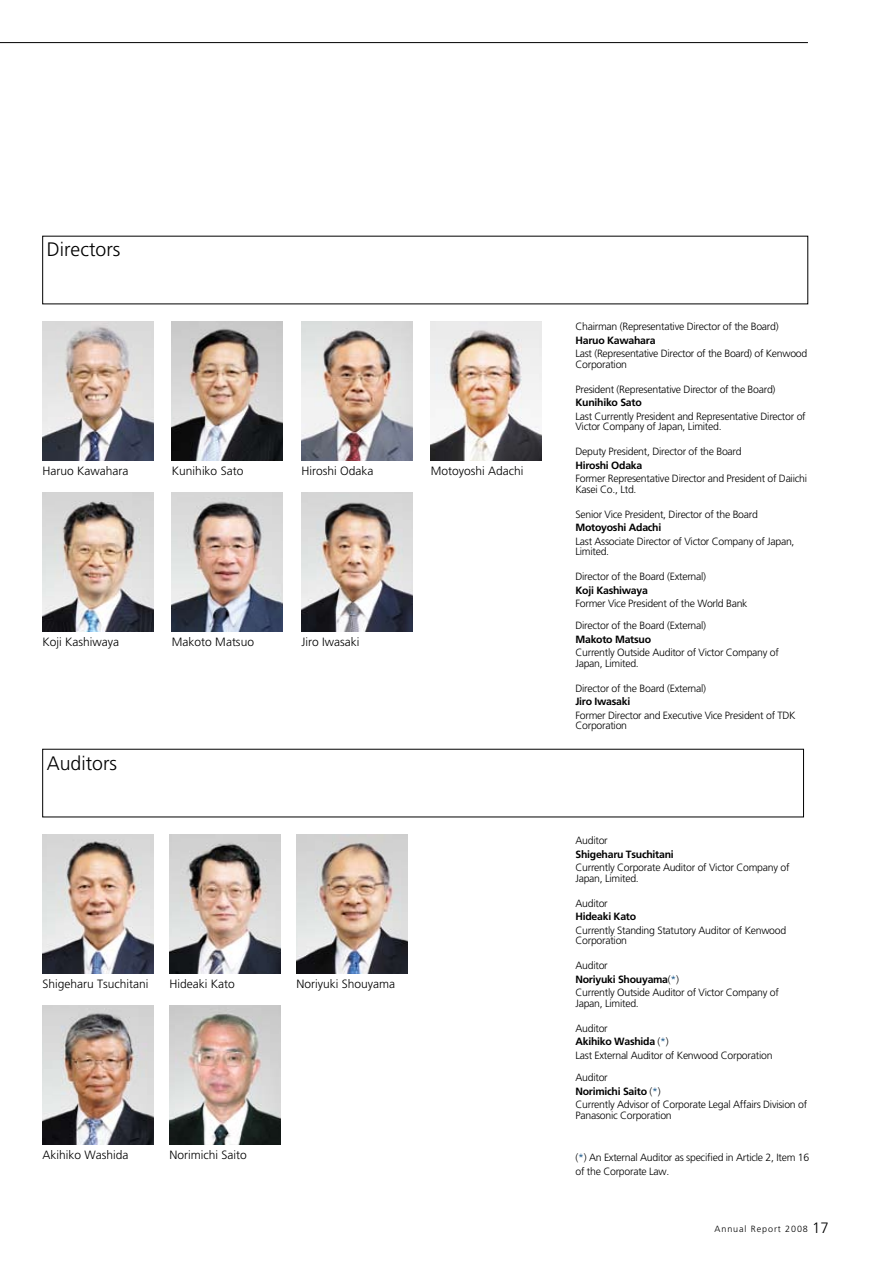
<style>
.page{position:relative;width:893px;height:1263px;background:#fff}
.page>*{position:absolute;margin:0;border:0;box-sizing:border-box;transform-origin:0 0}
.t1{font:300 19.5px "Frutiger LT Std";color:#000}
.t2{font:300 12px "Frutiger LT Std";color:#000}
.t3{font:300 10.5px/10.5px "Frutiger LT Std";letter-spacing:-.025em;color:#000}
.t4{font:700 10.5px "Frutiger LT Std";letter-spacing:-.025em;color:#000}
.t5{font:300 9px "Frutiger LT Std";letter-spacing:.1em;color:#000}
.s1{font-weight:700}
.s2{color:#00457c}
.s3{font-size:15px}
</style>
<div class="page">
<img style="left:43px;top:322px;width:110px;height:139px">
<img style="left:172px;top:322px;width:111px;height:139px">
<img style="left:301px;top:322px;width:111px;height:139px">
<img style="left:301px;top:492px;width:111px;height:140px">
<img style="left:43px;top:834px;width:110px;height:140px">
<img style="left:170px;top:834px;width:110px;height:140px">
<img style="left:297px;top:834px;width:110px;height:140px">
<img style="left:43px;top:1005px;width:110px;height:140px">
<img style="left:170px;top:1005px;width:110px;height:140px">
<img style="left:43px;top:492px;width:110px;height:140px">
<img style="left:172px;top:492px;width:111px;height:140px">
<img style="left:431px;top:322px;width:110px;height:139px">
<hr style="left:0;top:42px;width:808px;height:1px;background:#000">
<h1 class="t1" style="left:47px;top:239px;width:75px">Directors</h1>
<p class="t2" style="left:43px;top:464px;width:88px">Haruo Kawahara</p>
<p class="t2" style="left:172px;top:464px;width:73px">Kunihiko Sato</p>
<p class="t2" style="left:301px;top:464px;width:74px">Hiroshi Odaka</p>
<p class="t2" style="left:431px;top:464px;width:94px">Motoyoshi Adachi</p>
<p class="t2" style="left:43px;top:635px;width:78px">Koji Kashiwaya</p>
<p class="t2" style="left:172px;top:635px;width:84px">Makoto Matsuo</p>
<h1 class="t1" style="left:47px;top:752px;width:72px">Auditors</h1>
<p class="t2" style="left:301px;top:635px;width:59px">Jiro Iwasaki</p>
<p class="t2" style="left:43px;top:977px;width:108px">Shigeharu Tsuchitani</p>
<p class="t2" style="left:170px;top:977px;width:67px">Hideaki Kato</p>
<p class="t2" style="left:297px;top:977px;width:100px">Noriyuki Shouyama</p>
<p class="t2" style="left:43px;top:1148px;width:88px">Akihiko Washida</p>
<p class="t2" style="left:170px;top:1148px;width:79px">Norimichi Saito</p>
<p class="t3" style="left:575px;top:321px;width:205px">Chairman (Representative Director of the Board)</p>
<p class="t4" style="left:575px;top:334px;width:82px">Haruo Kawahara</p>
<p class="t3" style="left:575px;top:348px;width:233px">Last (Representative Director of the Board) of Kenwood<br>Corporation</p>
<p class="t3" style="left:575px;top:384px;width:202px">President (Representative Director of the Board)</p>
<p class="t4" style="left:575px;top:396px;width:68px">Kunihiko Sato</p>
<p class="t3" style="left:575px;top:411px;width:232px">Last Currently President and Representative Director of<br>Victor Company of Japan, Limited.</p>
<p class="t3" style="left:575px;top:446px;width:168px">Deputy President, Director of the Board</p>
<p class="t4" style="left:575px;top:459px;width:68px">Hiroshi Odaka</p>
<p class="t3" style="left:575px;top:473px;width:233px">Former Representative Director and President of Daiichi<br>Kasei Co., Ltd.</p>
<p class="t3" style="left:575px;top:509px;width:184px">Senior Vice President, Director of the Board</p>
<p class="t4" style="left:575px;top:521px;width:87px">Motoyoshi Adachi</p>
<p class="t3" style="left:575px;top:536px;width:221px">Last Associate Director of Victor Company of Japan,<br>Limited.</p>
<p class="t3" style="left:575px;top:571px;width:132px">Director of the Board (External)</p>
<p class="t4" style="left:575px;top:584px;width:74px">Koji Kashiwaya</p>
<p class="t3" style="left:575px;top:593px;width:174px;line-height:22px">Former Vice President of the World Bank<br>Director of the Board (External)</p>
<p class="t4" style="left:575px;top:633px;width:77px">Makoto Matsuo</p>
<p class="t3" style="left:575px;top:647px;width:205px">Currently Outside Auditor of Victor Company of<br>Japan, Limited.</p>
<p class="t3" style="left:575px;top:683px;width:132px">Director of the Board (External)</p>
<p class="t4" style="left:575px;top:695px;width:56px">Jiro Iwasaki</p>
<p class="t3" style="left:575px;top:710px;width:222px">Former Director and Executive Vice President of TDK<br>Corporation</p>
<p class="t3" style="left:575px;top:836px;width:34px">Auditor</p>
<p class="t4" style="left:575px;top:848px;width:100px">Shigeharu Tsuchitani</p>
<p class="t3" style="left:575px;top:863px;width:216px">Currently Corporate Auditor of Victor Company of<br>Japan, Limited.</p>
<p class="t3" style="left:575px;top:898px;width:34px">Auditor</p>
<p class="t4" style="left:575px;top:911px;width:62px">Hideaki Kato</p>
<p class="t3" style="left:575px;top:925px;width:212px">Currently Standing Statutory Auditor of Kenwood<br>Corporation</p>
<p class="t3" style="left:575px;top:959px;width:205px;line-height:13.5px">Auditor<br><span class="s1">Noriyuki Shouyama</span>(<span class="s2">*</span>)<br>Currently Outside Auditor of Victor Company of</p>
<p class="t3" style="left:575px;top:998px;width:65px">Japan, Limited.</p>
<p class="t3" style="left:575px;top:1022px;width:199px;line-height:13.5px">Auditor<br><span class="s1">Akihiko Washida</span> (<span class="s2">*</span>)<br>Last External Auditor of Kenwood Corporation</p>
<p class="t3" style="left:575px;top:1071px;width:233px;line-height:13.5px">Auditor<br><span class="s1">Norimichi Saito</span> (<span class="s2">*</span>)<br>Currently Advisor of Corporate Legal Affairs Division of</p>
<p class="t3" style="left:575px;top:1110px;width:98px">Panasonic Corporation</p>
<p class="t3" style="left:575px;top:1151px;width:235px;line-height:13.5px">(<span class="s2">*</span>) An External Auditor as specified in Article 2, Item 16 of the Corporate Law.</p>
<p class="t5" style="left:715px;top:1224px;width:116px">Annual Report 2008 <span class="s3">17</span></p>
</div>
